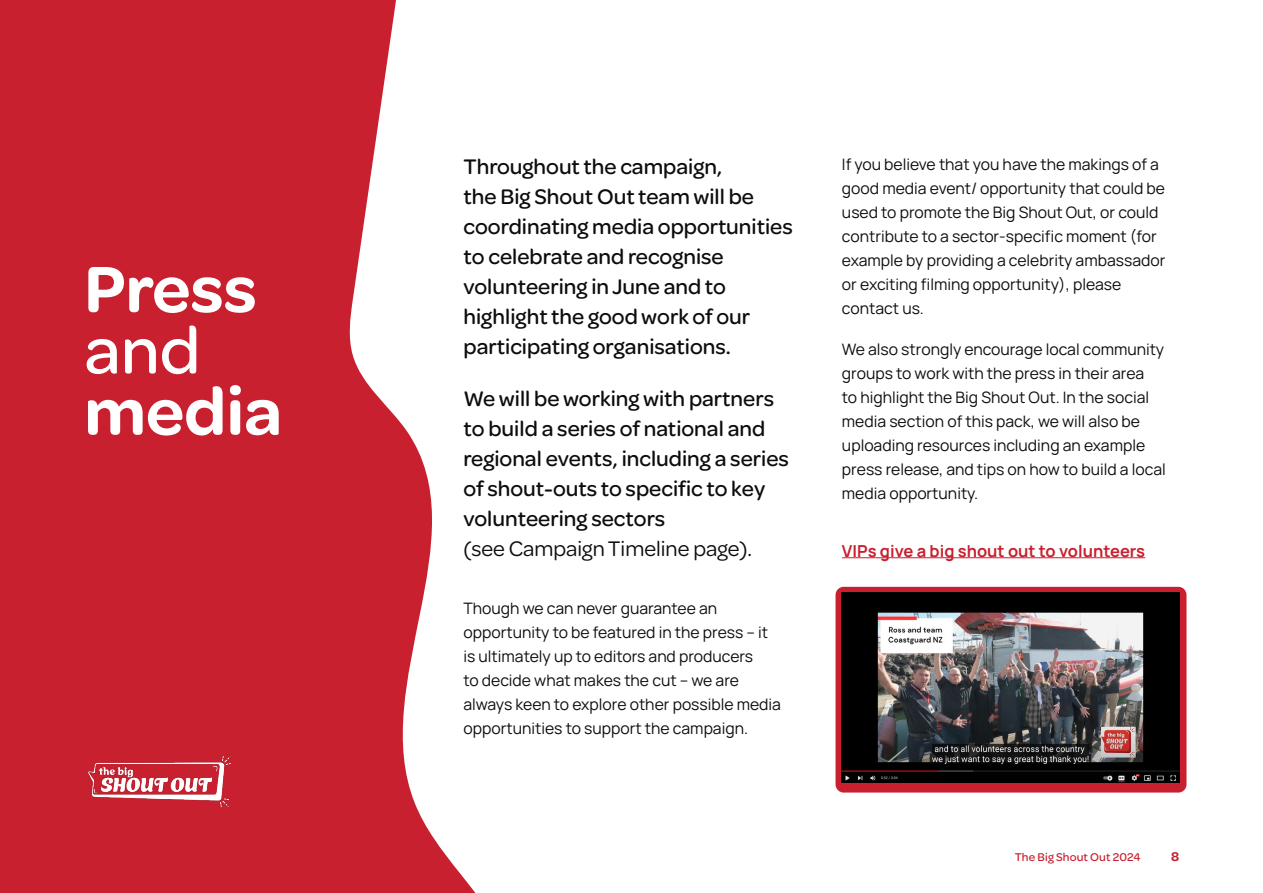
<style>
.page{position:relative;width:1263px;height:893px;background:#fff}
.page>*{position:absolute;margin:0;border:0;box-sizing:border-box;transform-origin:0 0}
.t1{font:600 69.6px "Omnes";color:#fff}
.t2{font:500 69.6px "Omnes";color:#fff}
.t3{font:500 22.5px/30px "Omnes";color:#0d0d0d}
.t4{font:22.5px "Omnes";color:#0d0d0d}
.t5{font:700 16.5px "Manrope";color:#c8202f}
.t6{font:15.75px/24px "Manrope";color:#0d0d0d}
.t7{font:600 13.5px "Omnes";color:#c8202f}
.t8{font:500 12px "Omnes";letter-spacing:.01em;color:#c8202f}
</style>
<div class="page">
<div style="left:835px;top:587px;width:351px;height:205px;background:#c8202f;border-radius:8px"></div>
<svg style="left:0;top:0;width:476px;height:893px;fill:#c8202f"></svg>
<hr style="left:842px;top:557px;width:303px;height:1px;background:#c8202f">
<img style="left:842px;top:593px;width:337px;height:190px">
<img style="left:82px;top:751px;width:154px;height:61px">
<h1 class="t1" style="left:84px;top:241px;width:174px">Press</h1>
<h1 class="t2" style="left:84px;top:303px;width:118px">and</h1>
<h1 class="t1" style="left:84px;top:363px;width:199px">media</h1>
<h2 class="t3" style="left:463px;top:151px;width:331px">Throughout the campaign,<br>the Big Shout Out team will be coordinating media opportunities to celebrate and recognise volunteering in June and to highlight the good work of our participating organisations.</h2>
<h2 class="t3" style="left:463px;top:382px;width:327px">We will be working with partners to build a series of national and regional events, including a series of shout-outs to specific to key volunteering sectors</h2>
<h2 class="t4" style="left:463px;top:533px;width:290px">(see Campaign Timeline page).</h2>
<p class="t6" style="left:463px;top:595px;width:319px">Though we can never guarantee an opportunity to be featured in the press – it is ultimately up to editors and producers<br>to decide what makes the cut – we are always keen to explore other possible media opportunities to support the campaign.</p>
<p class="t6" style="left:842px;top:151px;width:325px">If you believe that you have the makings of a good media event/ opportunity that could be used to promote the Big Shout Out, or could contribute to a sector-specific moment (for example by providing a celebrity ambassador or exciting filming opportunity), please contact us.</p>
<p class="t6" style="left:842px;top:337px;width:325px">We also strongly encourage local community groups to work with the press in their area<br>to highlight the Big Shout Out. In the social media section of this pack, we will also be uploading resources including an example press release, and tips on how to build a local media opportunity.</p>
<p class="t5" style="left:842px;top:539px;width:305px">VIPs give a big shout out to volunteers</p>
<p class="t8" style="left:1015px;top:848px;width:127px">The Big Shout Out 2024</p>
<p class="t7" style="left:1171px;top:847px;width:10px">8</p>
</div>
